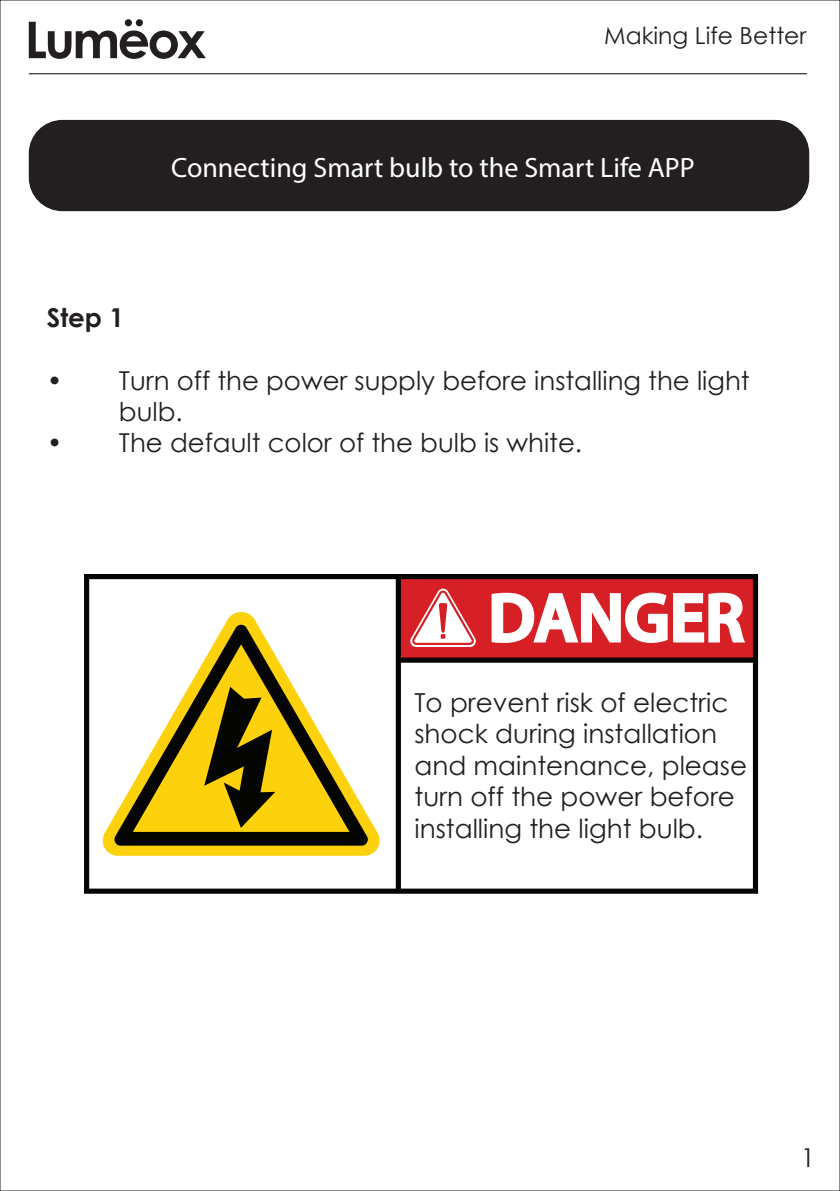
<style>
.page{position:relative;width:840px;height:1191px;background:#fff}
.page>*{position:absolute;margin:0;border:0;box-sizing:border-box;transform-origin:0 0}
.t1{font:28px "Myriad Pro";color:#fff}
.t2{font:26.2px/31.4px "Century Gothic";color:#231f20}
.t3{font:26px/31.2px "Century Gothic";color:#231f20}
.t4{font:700 26px "Century Gothic";color:#231f20}
.t5{font:23.4px "Century Gothic";color:#231f20}
</style>
<div class="page">
<svg style="left:29px;top:19px;width:177px;height:40px"></svg>
<hr style="left:29px;top:73px;width:777px;height:1px;background:#040503">
<svg style="left:84px;top:574px;width:673px;height:319px"></svg>
<svg style="left:491px;top:592px;width:253px;height:51px"></svg>
<svg style="left:408px;top:587px;width:69px;height:60px"></svg>
<svg style="left:99px;top:609px;width:284px;height:246px"></svg>
<svg style="left:114px;top:625px;width:254px;height:220px"></svg>
<svg style="left:204px;top:687px;width:71px;height:141px;background:#856e08"></svg>
<div style="left:29px;top:120px;width:779px;height:91px;background:#231f20;border-radius:34px"></div>
<p class="t5" style="left:604px;top:20px;width:204px">Making Life Better</p>
<p class="t1" style="left:171px;top:150px;width:525px">Connecting Smart bulb to the Smart Life APP</p>
<p class="t4" style="left:47px;top:298px;width:78px">Step 1</p>
<p class="t3" style="left:119px;top:364px;width:632px;text-indent:-72px">• Turn off the power supply before installing the light bulb.</p>
<p class="t3" style="left:47px;top:426px;width:536px">• The default color of the bulb is white.</p>
<p class="t2" style="left:414px;top:686px;width:334px">To prevent risk of electric shock during installation and maintenance, please turn off the power before installing the light bulb.</p>
<p class="t3" style="left:800px;top:1141px;width:16px">1</p>
</div>
